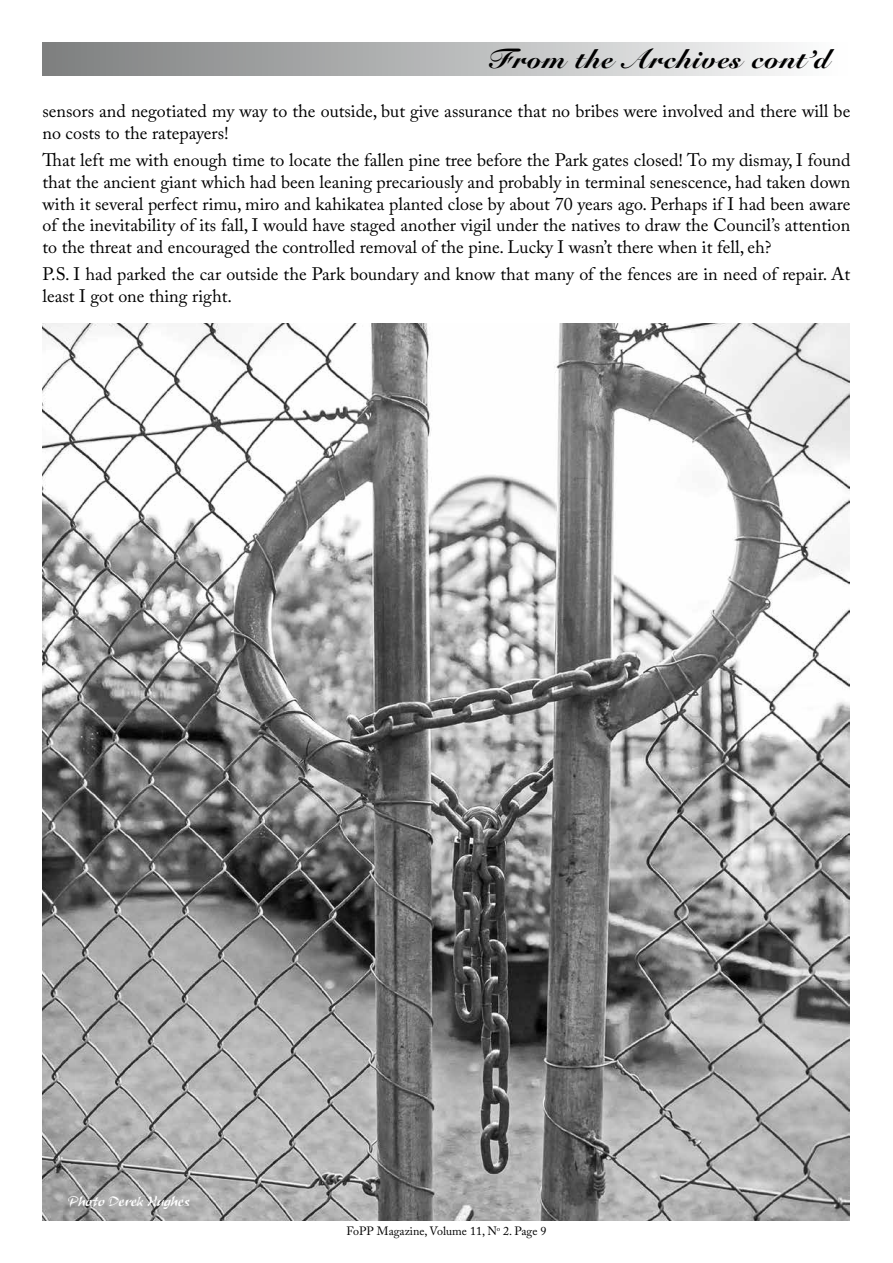
<style>
.page{position:relative;width:893px;height:1263px;background:#fff}
.page>*{position:absolute;margin:0;border:0;box-sizing:border-box;transform-origin:0 0}
.t1{font:900 27px "Snell Roundhand";letter-spacing:.05em;color:#000}
.t2{font:18px/21.8px "Adobe Caslon Pro";color:#000}
.t3{font:15px "Ruach Let Plain";color:#fff}
.t4{font:12px "Adobe Caslon Pro";color:#000}
</style>
<div class="page">
<div style="left:43px;top:43px;width:807px;height:32px;background:linear-gradient(to right,#7a7c7c,#fcfcfd)"></div>
<img style="left:43px;top:323px;width:806px;height:897px">
<h1 class="t1" style="left:488px;top:43px;width:342px">From the Archives cont’d</h1>
<p class="t2" style="left:43px;top:100px;width:809px">sensors and negotiated my way to the outside, but give assurance that no bribes were involved and there will be no costs to the ratepayers!</p>
<p class="t2" style="left:43px;top:149px;width:809px;text-align:justify">That left me with enough time to locate the fallen pine tree before the Park gates closed! To my dismay, I found that the ancient giant which had been leaning precariously and probably in terminal senescence, had taken down with it several perfect rimu, miro and kahikatea planted close by about 70 years ago. Perhaps if I had been aware of the inevitability of its fall, I would have staged another vigil under the natives to draw the Council’s attention to the threat and encouraged the controlled removal of the pine. Lucky I wasn’t there when it fell, eh?</p>
<p class="t2" style="left:43px;top:263px;width:809px">P.S. I had parked the car outside the Park boundary and know that many of the fences are in need of repair. At least I got one thing right.</p>
<p class="t3" style="left:68px;top:1191px;width:124px">Photo Derek Hughes</p>
<p class="t4" style="left:346px;top:1224px;width:202px">FoPP Magazine, Volume 11, N<sup>o</sup> 2. Page 9</p>
</div>
